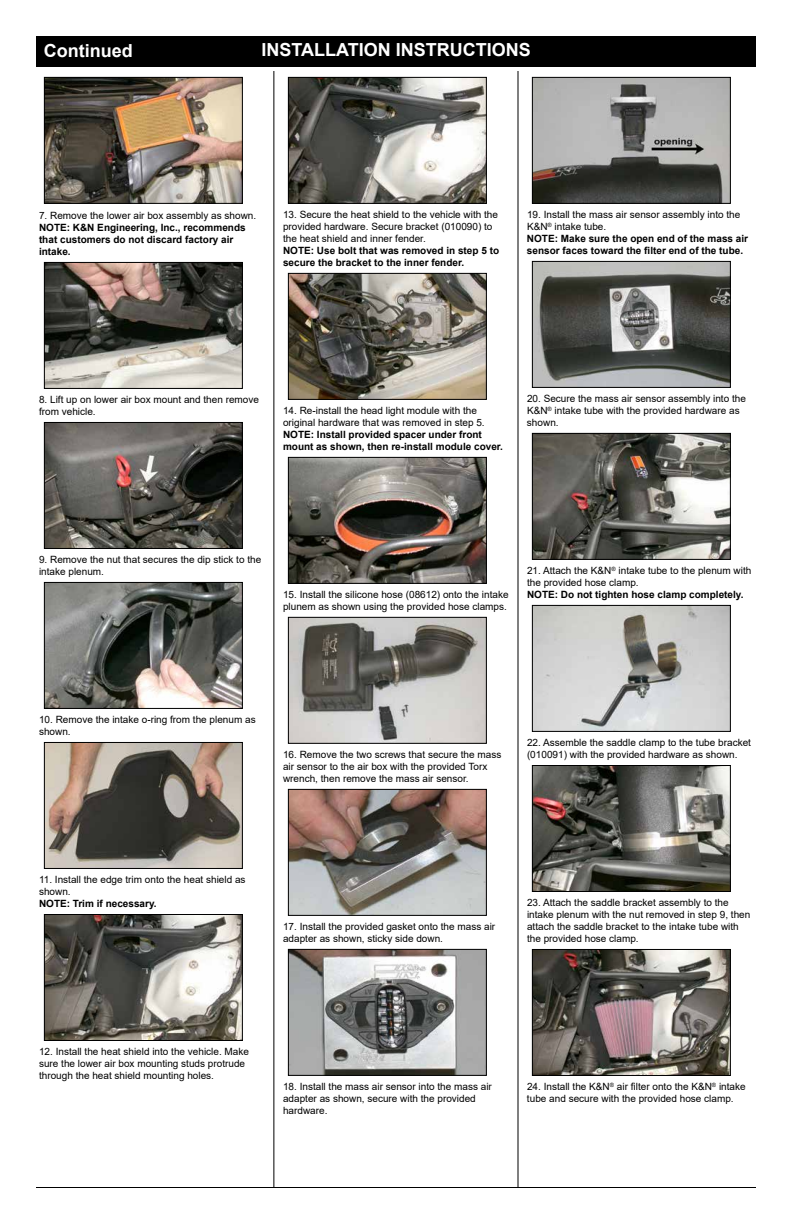
<style>
.page{position:relative;width:792px;height:1224px;background:#fff}
.page>*{position:absolute;margin:0;border:0;box-sizing:border-box;transform-origin:0 0}
.t1{font:700 18px "Arial";color:#fff}
.t2{font:10px/12px "Arial";color:#000}
.t3{font:700 10px/12px "Arial";color:#000}
.s1{font-weight:400}
</style>
<div class="page">
<div style="left:36px;top:36px;width:720px;height:31px;background:#000"></div>
<hr style="left:274px;top:71px;width:1px;height:1117px;background:#000">
<hr style="left:518px;top:71px;width:1px;height:1117px;background:#000">
<hr style="left:36px;top:1187px;width:720px;height:1px;background:#000">
<img style="left:46px;top:79px;width:195px;height:123px">
<div style="left:44px;top:77px;width:199px;height:127px;border:1px solid #000"></div>
<img style="left:46px;top:264px;width:195px;height:123px">
<div style="left:44px;top:262px;width:199px;height:127px;border:1px solid #000"></div>
<img style="left:46px;top:424px;width:195px;height:123px">
<div style="left:44px;top:422px;width:199px;height:127px;border:1px solid #000"></div>
<img style="left:46px;top:584px;width:195px;height:123px">
<div style="left:44px;top:582px;width:199px;height:127px;border:1px solid #000"></div>
<img style="left:46px;top:744px;width:195px;height:123px">
<div style="left:44px;top:742px;width:199px;height:127px;border:1px solid #000"></div>
<img style="left:46px;top:916px;width:195px;height:123px">
<div style="left:44px;top:914px;width:199px;height:127px;border:1px solid #000"></div>
<img style="left:290px;top:79px;width:195px;height:123px">
<div style="left:288px;top:77px;width:199px;height:127px;border:1px solid #000"></div>
<img style="left:290px;top:275px;width:195px;height:123px">
<div style="left:288px;top:273px;width:199px;height:127px;border:1px solid #000"></div>
<img style="left:290px;top:459px;width:195px;height:123px">
<div style="left:288px;top:457px;width:199px;height:127px;border:1px solid #000"></div>
<img style="left:290px;top:619px;width:195px;height:123px">
<div style="left:288px;top:617px;width:199px;height:127px;border:1px solid #000"></div>
<img style="left:290px;top:791px;width:195px;height:123px">
<div style="left:288px;top:789px;width:199px;height:127px;border:1px solid #000"></div>
<img style="left:290px;top:951px;width:195px;height:123px">
<div style="left:288px;top:949px;width:199px;height:127px;border:1px solid #000"></div>
<img style="left:534px;top:79px;width:195px;height:123px">
<div style="left:532px;top:77px;width:199px;height:127px;border:1px solid #000"></div>
<img style="left:534px;top:263px;width:195px;height:123px">
<div style="left:532px;top:261px;width:199px;height:127px;border:1px solid #000"></div>
<img style="left:534px;top:435px;width:195px;height:123px">
<div style="left:532px;top:433px;width:199px;height:127px;border:1px solid #000"></div>
<img style="left:534px;top:607px;width:195px;height:123px">
<div style="left:532px;top:605px;width:199px;height:127px;border:1px solid #000"></div>
<img style="left:534px;top:767px;width:195px;height:123px">
<div style="left:532px;top:765px;width:199px;height:127px;border:1px solid #000"></div>
<img style="left:534px;top:951px;width:195px;height:123px">
<div style="left:532px;top:949px;width:199px;height:127px;border:1px solid #000"></div>
<h1 class="t1" style="left:44px;top:38px;width:90px">Continued</h1>
<h1 class="t1" style="left:261px;top:37px;width:271px">INSTALLATION INSTRUCTIONS</h1>
<p class="t2" style="left:39px;top:209px;width:219px">7. Remove the lower air box assembly as shown.</p>
<p class="t3" style="left:39px;top:222px;width:208px">NOTE: K&amp;N Engineering, Inc., recommends that customers do not discard factory air intake.</p>
<p class="t2" style="left:283px;top:208px;width:217px">13. Secure the heat shield to the vehicle with the provided hardware. Secure bracket (010090) to the heat shield and inner fender.</p>
<p class="t3" style="left:283px;top:245px;width:218px">NOTE: Use bolt that was removed in step 5 to secure the bracket to the inner fender.</p>
<p class="t3" style="left:527px;top:209px;width:223px"><span class="s1">19. Install the mass air sensor assembly into the K&amp;N</span><sup>®</sup> <span class="s1">intake tube.<br></span>NOTE: Make sure the open end of the mass air sensor faces toward the filter end of the tube.</p>
<p class="t2" style="left:39px;top:394px;width:222px">8. Lift up on lower air box mount and then remove from vehicle.</p>
<p class="t2" style="left:283px;top:404px;width:203px">14. Re-install the head light module with the original hardware that was removed in step 5.</p>
<p class="t3" style="left:283px;top:429px;width:222px">NOTE: Install provided spacer under front mount as shown, then re-install module cover.</p>
<p class="t2" style="left:527px;top:392px;width:220px">20. Secure the mass air sensor assembly into the<br>K&amp;N<sup>®</sup> intake tube with the provided hardware as shown.</p>
<p class="t2" style="left:39px;top:553px;width:224px">9. Remove the nut that secures the dip stick to the intake plenum.</p>
<p class="t2" style="left:283px;top:588px;width:227px">15. Install the silicone hose (08612) onto the intake plunem as shown using the provided hose clamps.</p>
<p class="t2" style="left:527px;top:564px;width:226px">21. Attach the K&amp;N<sup>®</sup> intake tube to the plenum with the provided hose clamp.</p>
<p class="t3" style="left:527px;top:589px;width:218px">NOTE: Do not tighten hose clamp completely.</p>
<p class="t2" style="left:39px;top:714px;width:218px">10. Remove the intake o-ring from the plenum as shown.</p>
<p class="t2" style="left:283px;top:748px;width:220px">16. Remove the two screws that secure the mass air sensor to the air box with the provided Torx wrench, then remove the mass air sensor.</p>
<p class="t2" style="left:527px;top:737px;width:226px">22. Assemble the saddle clamp to the tube bracket (010091) with the provided hardware as shown.</p>
<p class="t2" style="left:39px;top:874px;width:208px">11. Install the edge trim onto the heat shield as shown.</p>
<p class="t3" style="left:39px;top:898px;width:119px">NOTE: Trim if necessary.</p>
<p class="t2" style="left:283px;top:920px;width:214px">17. Install the provided gasket onto the mass air adapter as shown, sticky side down.</p>
<p class="t2" style="left:527px;top:897px;width:225px">23. Attach the saddle bracket assembly to the intake plenum with the nut removed in step 9, then attach the saddle bracket to the intake tube with the provided hose clamp.</p>
<p class="t2" style="left:39px;top:1046px;width:212px">12. Install the heat shield into the vehicle. Make sure the lower air box mounting studs protrude through the heat shield mounting holes.</p>
<p class="t2" style="left:283px;top:1080px;width:210px">18. Install the mass air sensor into the mass air adapter as shown, secure with the provided hardware.</p>
<p class="t2" style="left:527px;top:1081px;width:220px">24. Install the K&amp;N<sup>®</sup> air filter onto the K&amp;N<sup>®</sup> intake tube and secure with the provided hose clamp.</p>
</div>
